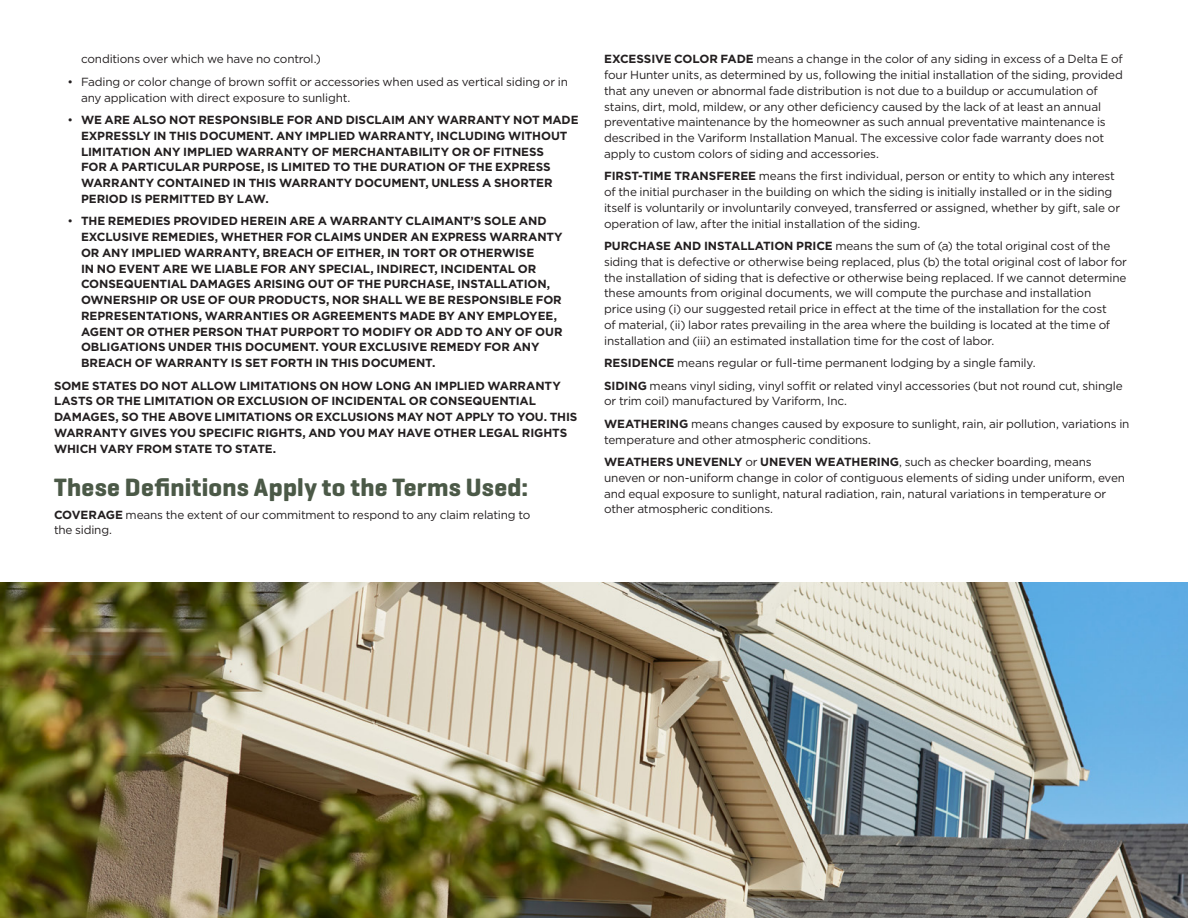
<style>
.page{position:relative;width:1188px;height:918px;background:#fff}
.page>*{position:absolute;margin:0;border:0;box-sizing:border-box;transform-origin:0 0}
.Headline_02__17pt_Gr{font:700 25.5px "Geogrotesque";letter-spacing:.01em;color:#4b5947}
.Body_Copy__Main_8_5p{font:11.7px/15.8px "Gotham";letter-spacing:-.015em;color:#231f20}
.Body_Copy__Main_8_5p-2{font:700 11.7px/15.8px "Gotham";letter-spacing:-.005em;color:#231f20}
.s1{font-weight:400}
.s2{font-weight:700}
</style>
<div class="page">
<img style="left:0;top:582px;width:1188px;height:336px">
<p class="Body_Copy__Main_8_5p" style="left:81px;top:51px;width:242px">conditions over which we have no control.)</p>
<p class="Body_Copy__Main_8_5p" style="left:81px;top:74px;width:488px;text-indent:-14px">• Fading or color change of brown soffit or accessories when used as vertical siding or in any application with direct exposure to sunlight.</p>
<p class="Body_Copy__Main_8_5p-2" style="left:81px;top:112px;width:499px;text-indent:-14px"><span class="s1">•</span> WE ARE ALSO NOT RESPONSIBLE FOR AND DISCLAIM ANY WARRANTY NOT MADE EXPRESSLY IN THIS DOCUMENT. ANY IMPLIED WARRANTY, INCLUDING WITHOUT LIMITATION ANY IMPLIED WARRANTY OF MERCHANTABILITY OR OF FITNESS<br>FOR A PARTICULAR PURPOSE, IS LIMITED TO THE DURATION OF THE EXPRESS WARRANTY CONTAINED IN THIS WARRANTY DOCUMENT, UNLESS A SHORTER PERIOD IS PERMITTED BY LAW.</p>
<p class="Body_Copy__Main_8_5p-2" style="left:81px;top:213px;width:483px;text-indent:-14px"><span class="s1">•</span> THE REMEDIES PROVIDED HEREIN ARE A WARRANTY CLAIMANT’S SOLE AND EXCLUSIVE REMEDIES, WHETHER FOR CLAIMS UNDER AN EXPRESS WARRANTY OR ANY IMPLIED WARRANTY, BREACH OF EITHER, IN TORT OR OTHERWISE<br>IN NO EVENT ARE WE LIABLE FOR ANY SPECIAL, INDIRECT, INCIDENTAL OR CONSEQUENTIAL DAMAGES ARISING OUT OF THE PURCHASE, INSTALLATION, OWNERSHIP OR USE OF OUR PRODUCTS, NOR SHALL WE BE RESPONSIBLE FOR REPRESENTATIONS, WARRANTIES OR AGREEMENTS MADE BY ANY EMPLOYEE, AGENT OR OTHER PERSON THAT PURPORT TO MODIFY OR ADD TO ANY OF OUR OBLIGATIONS UNDER THIS DOCUMENT. YOUR EXCLUSIVE REMEDY FOR ANY BREACH OF WARRANTY IS SET FORTH IN THIS DOCUMENT.</p>
<p class="Body_Copy__Main_8_5p-2" style="left:54px;top:378px;width:525px">SOME STATES DO NOT ALLOW LIMITATIONS ON HOW LONG AN IMPLIED WARRANTY LASTS OR THE LIMITATION OR EXCLUSION OF INCIDENTAL OR CONSEQUENTIAL DAMAGES, SO THE ABOVE LIMITATIONS OR EXCLUSIONS MAY NOT APPLY TO YOU. THIS WARRANTY GIVES YOU SPECIFIC RIGHTS, AND YOU MAY HAVE OTHER LEGAL RIGHTS WHICH VARY FROM STATE TO STATE.</p>
<p class="Headline_02__17pt_Gr" style="left:54px;top:472px;width:476px">These Definitions Apply to the Terms Used:</p>
<p class="Body_Copy__Main_8_5p" style="left:54px;top:506px;width:478px"><span class="s2">COVERAGE</span> means the extent of our commitment to respond to any claim relating to the siding.</p>
<p class="Body_Copy__Main_8_5p" style="left:604px;top:51px;width:520px"><span class="s2">EXCESSIVE COLOR FADE</span> means a change in the color of any siding in excess of a Delta E of four Hunter units, as determined by us, following the initial installation of the siding, provided that any uneven or abnormal fade distribution is not due to a buildup or accumulation of stains, dirt, mold, mildew, or any other deficiency caused by the lack of at least an annual preventative maintenance by the homeowner as such annual preventative maintenance is described in the Variform Installation Manual. The excessive color fade warranty does not apply to custom colors of siding and accessories.</p>
<p class="Body_Copy__Main_8_5p" style="left:604px;top:168px;width:517px"><span class="s2">FIRST-TIME TRANSFEREE</span> means the first individual, person or entity to which any interest of the initial purchaser in the building on which the siding is initially installed or in the siding itself is voluntarily or involuntarily conveyed, transferred or assigned, whether by gift, sale or operation of law, after the initial installation of the siding.</p>
<p class="Body_Copy__Main_8_5p" style="left:604px;top:238px;width:524px"><span class="s2">PURCHASE AND INSTALLATION PRICE</span> means the sum of (a) the total original cost of the siding that is defective or otherwise being replaced, plus (b) the total original cost of labor for the installation of siding that is defective or otherwise being replaced. If we cannot determine these amounts from original documents, we will compute the purchase and installation<br>price using (i) our suggested retail price in effect at the time of the installation for the cost<br>of material, (ii) labor rates prevailing in the area where the building is located at the time of installation and (iii) an estimated installation time for the cost of labor.</p>
<p class="Body_Copy__Main_8_5p" style="left:604px;top:355px;width:433px"><span class="s2">RESIDENCE</span> means regular or full-time permanent lodging by a single family.</p>
<p class="Body_Copy__Main_8_5p" style="left:604px;top:377px;width:520px"><span class="s2">SIDING</span> means vinyl siding, vinyl soffit or related vinyl accessories (but not round cut, shingle or trim coil) manufactured by Variform, Inc.</p>
<p class="Body_Copy__Main_8_5p" style="left:604px;top:416px;width:527px"><span class="s2">WEATHERING</span> means changes caused by exposure to sunlight, rain, air pollution, variations in temperature and other atmospheric conditions.</p>
<p class="Body_Copy__Main_8_5p" style="left:604px;top:454px;width:523px"><span class="s2">WEATHERS UNEVENLY</span> or <span class="s2">UNEVEN WEATHERING</span>, such as checker boarding, means uneven or non-uniform change in color of contiguous elements of siding under uniform, even and equal exposure to sunlight, natural radiation, rain, natural variations in temperature or other atmospheric conditions.</p>
</div>
